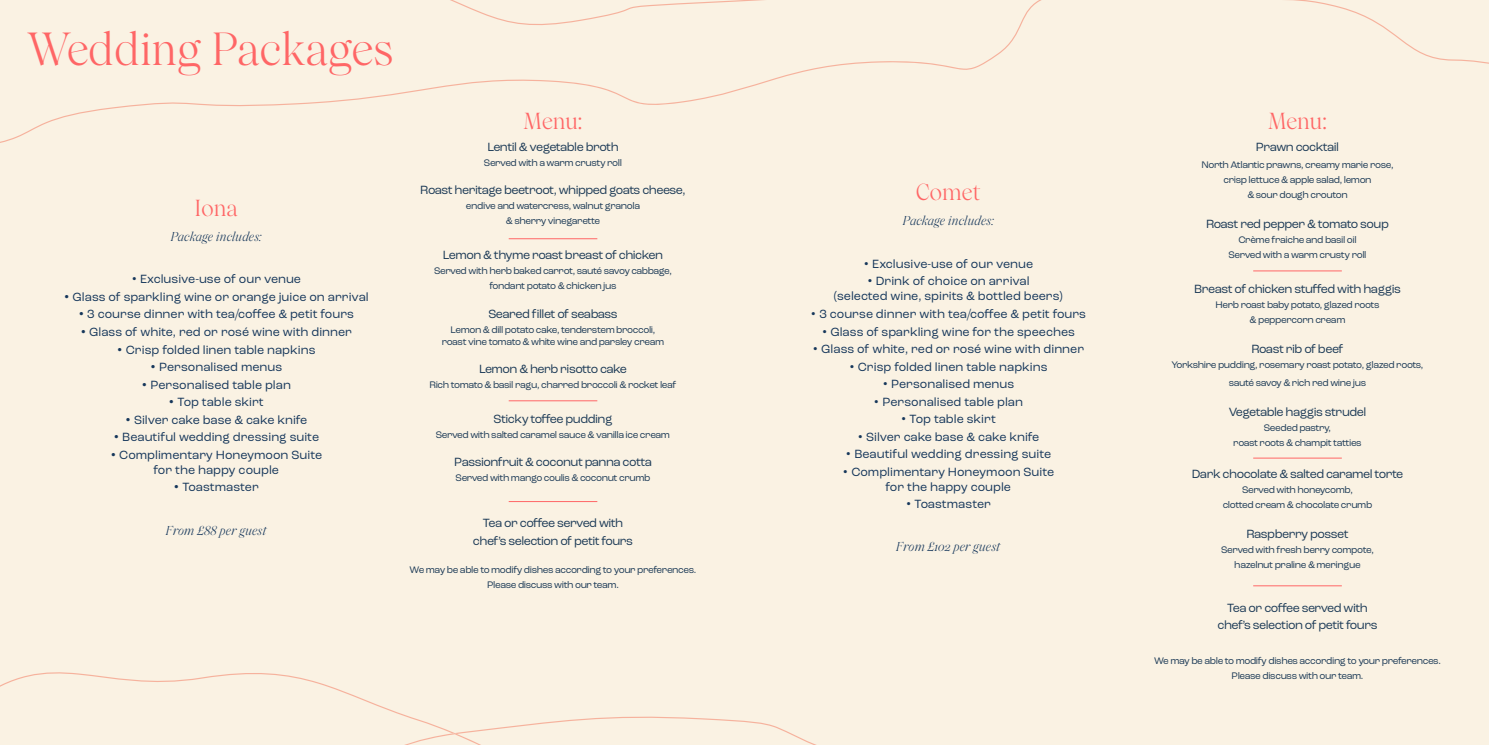
<style>
.page{position:relative;width:1489px;height:745px;background:#fff}
.page>*{position:absolute;margin:0;border:0;box-sizing:border-box;transform-origin:0 0}
.t1{font:45px "Wulkan Display";color:#f66}
.t2{font:22.5px "Wulkan Display";color:#f66}
.t3{font:12.5px/15px "Roc Grotesk";color:#16375b;text-align:center}
.t4{font:12.5px/17.5px "Roc Grotesk";letter-spacing:-.04em;color:#1d3b57;text-align:center}
.t5{font:italic 12.5px "Wulkan Display";color:#16375b}
.t6{font:10px/15px "Roc Grotesk";letter-spacing:-.04em;color:#1d3b57;text-align:center}
.s1{font-family:"Gotham";font-weight:300}
.s2{font-family:"Gotham"}
</style>
<div class="page">
<div style="left:0;top:0;width:1488px;height:744px;background:#faf2e3"></div>
<svg style="left:0;top:60px;width:1488px;height:83px"></svg>
<svg style="left:0;top:0;width:1470px;height:67px"></svg>
<svg style="left:0;top:672px;width:814px;height:72px"></svg>
<hr style="left:508px;top:238px;width:89px;height:1px;background:#f66">
<hr style="left:1253px;top:270px;width:88px;height:1px;background:#f66">
<hr style="left:508px;top:400px;width:89px;height:1px;background:#f66">
<hr style="left:508px;top:500px;width:89px;height:1px;background:#f66">
<hr style="left:1253px;top:457px;width:88px;height:1px;background:#f66">
<hr style="left:1253px;top:585px;width:88px;height:1px;background:#f66">
<h1 class="t1" style="left:27px;top:22px;width:368px">Wedding Packages</h1>
<h2 class="t2" style="left:195px;top:194px;width:45px">Iona</h2>
<p class="t5" style="left:171px;top:229px;width:92px">Package includes:</p>
<p class="t3" style="left:131px;top:271px;width:171px"><span class="s1">•</span> Exclusive-use of our venue</p>
<p class="t3" style="left:64px;top:289px;width:306px"><span class="s2">•</span> Glass of sparkling wine or orange juice on arrival</p>
<p class="t3" style="left:78px;top:306px;width:277px"><span class="s2">•</span> 3 course dinner with tea/coffee &amp; petit fours</p>
<p class="t3" style="left:80px;top:324px;width:273px"><span class="s2">•</span> Glass of white, red or rosé wine with dinner</p>
<p class="t3" style="left:117px;top:341px;width:200px"><span class="s2">•</span> Crisp folded linen table napkins</p>
<p class="t3" style="left:150px;top:359px;width:133px"><span class="s2">•</span> Personalised menus</p>
<p class="t3" style="left:141px;top:376px;width:151px"><span class="s2">•</span> Personalised table plan</p>
<p class="t3" style="left:169px;top:394px;width:97px"><span class="s2">•</span> Top table skirt</p>
<p class="t3" style="left:125px;top:411px;width:184px"><span class="s2">•</span> Silver cake base &amp; cake knife</p>
<p class="t3" style="left:113px;top:429px;width:207px"><span class="s2">•</span> Beautiful wedding dressing suite</p>
<p class="t3" style="left:110px;top:446px;width:213px"><span class="s2">•</span> Complimentary Honeymoon Suite for the happy couple</p>
<p class="t3" style="left:174px;top:479px;width:87px"><span class="s2">•</span> Toastmaster</p>
<p class="t5" style="left:166px;top:522px;width:102px">From £88 per guest</p>
<h2 class="t2" style="left:523px;top:107px;width:60px">Menu:</h2>
<p class="t4" style="left:487px;top:138px;width:133px">Lentil &amp; vegetable broth</p>
<p class="t6" style="left:484px;top:155px;width:140px">Served with a warm crusty roll</p>
<p class="t4" style="left:420px;top:181px;width:267px">Roast heritage beetroot, whipped goats cheese,</p>
<p class="t6" style="left:466px;top:198px;width:176px">endive and watercress, walnut granola &amp; sherry vinegarette</p>
<p class="t4" style="left:443px;top:246px;width:222px">Lemon &amp; thyme roast breast of chicken</p>
<p class="t6" style="left:434px;top:263px;width:239px">Served with herb baked carrot, sauté savoy cabbage, fondant potato &amp; chicken jus</p>
<p class="t4" style="left:488px;top:304px;width:131px">Seared fillet of seabass</p>
<p class="t6" style="left:442px;top:323px;width:224px;line-height:12.5px">Lemon &amp; dill potato cake, tenderstem broccoli, roast vine tomato &amp; white wine and parsley cream</p>
<p class="t4" style="left:479px;top:360px;width:149px">Lemon &amp; herb risotto cake</p>
<p class="t6" style="left:429px;top:377px;width:248px">Rich tomato &amp; basil ragu, charred broccoli &amp; rocket leaf</p>
<p class="t4" style="left:493px;top:410px;width:120px">Sticky toffee pudding</p>
<p class="t6" style="left:436px;top:427px;width:236px">Served with salted caramel sauce &amp; vanilla ice cream</p>
<p class="t4" style="left:454px;top:453px;width:199px">Passionfruit &amp; coconut panna cotta</p>
<p class="t6" style="left:455px;top:470px;width:196px">Served with mango coulis &amp; coconut crumb</p>
<p class="t4" style="left:473px;top:514px;width:162px">Tea or coffee served with chef’s selection of petit fours</p>
<p class="t6" style="left:409px;top:561px;width:288px">We may be able to modify dishes according to your preferences.<br>Please discuss with our team.</p>
<h2 class="t2" style="left:916px;top:179px;width:66px">Comet</h2>
<p class="t5" style="left:902px;top:213px;width:92px">Package includes:</p>
<p class="t3" style="left:863px;top:256px;width:171px"><span class="s1">•</span> Exclusive-use of our venue</p>
<p class="t3" style="left:833px;top:274px;width:230px"><span class="s1">•</span> Drink of choice on arrival<br>(selected wine, spirits &amp; bottled beers)</p>
<p class="t3" style="left:810px;top:306px;width:277px"><span class="s1">•</span> 3 course dinner with tea/coffee &amp; petit fours</p>
<p class="t3" style="left:821px;top:324px;width:255px"><span class="s1">•</span> Glass of sparkling wine for the speeches</p>
<p class="t3" style="left:812px;top:341px;width:273px"><span class="s1">•</span> Glass of white, red or rosé wine with dinner</p>
<p class="t3" style="left:849px;top:359px;width:200px"><span class="s1">•</span> Crisp folded linen table napkins</p>
<p class="t3" style="left:882px;top:376px;width:133px"><span class="s1">•</span> Personalised menus</p>
<p class="t3" style="left:873px;top:394px;width:151px"><span class="s1">•</span> Personalised table plan</p>
<p class="t3" style="left:900px;top:411px;width:97px"><span class="s1">•</span> Top table skirt</p>
<p class="t3" style="left:857px;top:429px;width:183px"><span class="s1">•</span> Silver cake base &amp; cake knife</p>
<p class="t3" style="left:845px;top:446px;width:207px"><span class="s1">•</span> Beautiful wedding dressing suite</p>
<p class="t3" style="left:842px;top:464px;width:213px"><span class="s1">•</span> Complimentary Honeymoon Suite for the happy couple</p>
<p class="t3" style="left:905px;top:496px;width:87px"><span class="s1">•</span> Toastmaster</p>
<p class="t5" style="left:896px;top:538px;width:106px">From £102 per guest</p>
<h2 class="t2" style="left:1267px;top:107px;width:60px">Menu:</h2>
<p class="t4" style="left:1255px;top:138px;width:85px">Prawn cocktail</p>
<p class="t6" style="left:1201px;top:157px;width:193px">North Atlantic prawns, creamy marie rose, crisp lettuce &amp; apple salad, lemon<br>&amp; sour dough crouton</p>
<p class="t4" style="left:1205px;top:215px;width:184px">Roast red pepper &amp; tomato soup</p>
<p class="t6" style="left:1228px;top:232px;width:140px">Crème fraiche and basil oil<br>Served with a warm crusty roll</p>
<p class="t4" style="left:1193px;top:280px;width:208px">Breast of chicken stuffed with haggis</p>
<p class="t6" style="left:1215px;top:297px;width:165px">Herb roast baby potato, glazed roots &amp; peppercorn cream</p>
<p class="t4" style="left:1251px;top:340px;width:93px">Roast rib of beef</p>
<p class="t6" style="left:1171px;top:356px;width:253px;line-height:17.5px">Yorkshire pudding, rosemary roast potato, glazed roots, sauté savoy &amp; rich red wine jus</p>
<p class="t4" style="left:1228px;top:402px;width:139px">Vegetable haggis strudel</p>
<p class="t6" style="left:1233px;top:419px;width:130px">Seeded pastry,<br>roast roots &amp; champit tatties</p>
<p class="t4" style="left:1191px;top:465px;width:213px">Dark chocolate &amp; salted caramel torte</p>
<p class="t6" style="left:1222px;top:482px;width:151px">Served with honeycomb,<br>clotted cream &amp; chocolate crumb</p>
<p class="t4" style="left:1246px;top:525px;width:104px">Raspberry posset</p>
<p class="t6" style="left:1221px;top:542px;width:154px">Served with fresh berry compote, hazelnut praline &amp; meringue</p>
<p class="t4" style="left:1217px;top:598px;width:162px">Tea or coffee served with chef’s selection of petit fours</p>
<p class="t6" style="left:1154px;top:652px;width:288px">We may be able to modify dishes according to your preferences.<br>Please discuss with our team.</p>
</div>
